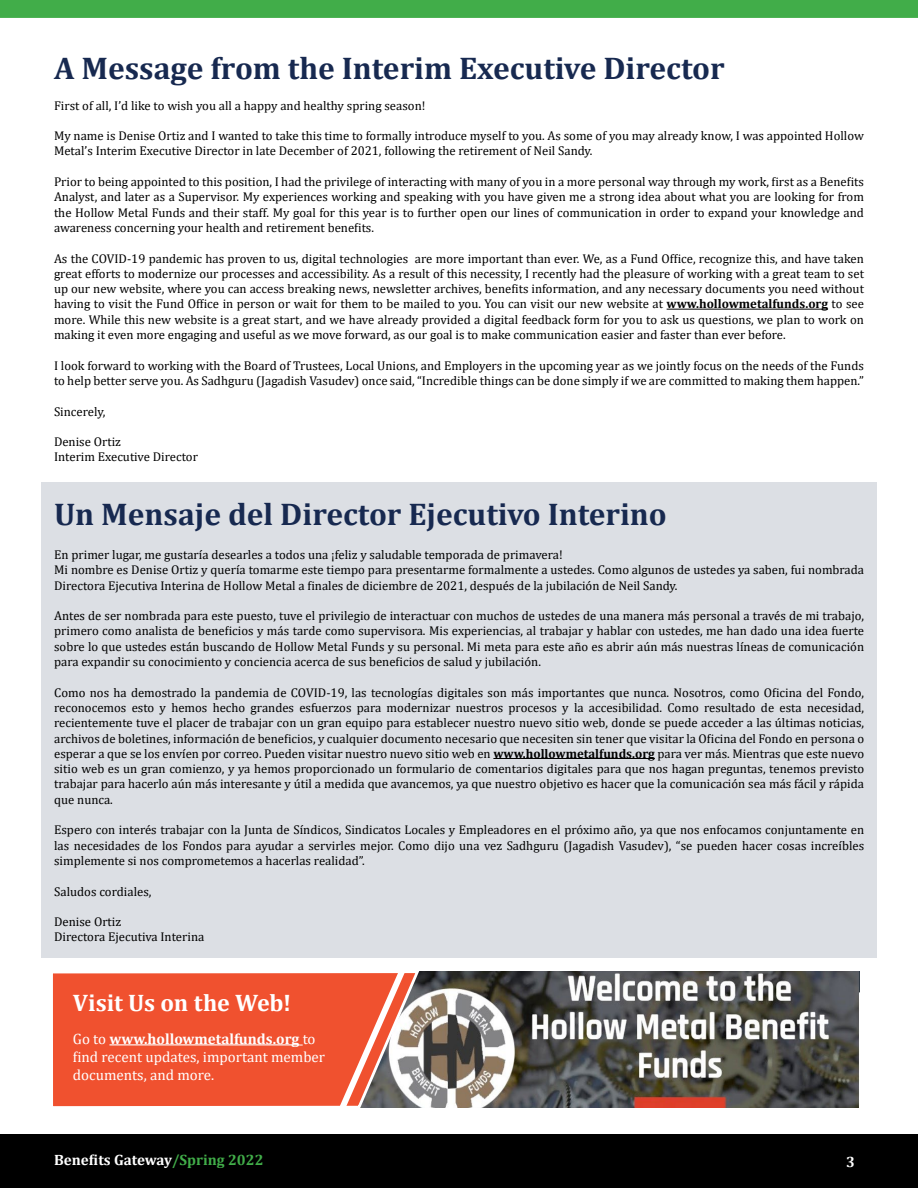
<style>
.page{position:relative;width:918px;height:1188px;background:#fff}
.page>*{position:absolute;margin:0;border:0;box-sizing:border-box;transform-origin:0 0}
.t1{font:700 31.5px "Cambria";color:#172950}
.t2{font:700 24px "Cambria";letter-spacing:-.005em;color:#fff}
.t3{font:15px/18px "Cambria";color:#fff}
.t4{font:700 15px "Cambria";color:#fff}
.t5{font:12.75px/15.3px "Cambria";color:#000}
.s1{font-weight:700}
.s2{color:#41ad49}
</style>
<div class="page">
<div style="left:41px;top:482px;width:836px;height:476px;background:#dcdfe4"></div>
<div style="left:0;top:1135px;width:918px;height:53px;background:#000"></div>
<div style="left:0;top:0;width:918px;height:18px;background:#41ad49"></div>
<hr style="left:667px;top:309px;width:161px;height:1px;background:#000">
<hr style="left:493px;top:758px;width:162px;height:1px;background:#000">
<img style="left:422px;top:971px;width:437px;height:136px">
<svg style="left:52px;top:971px;width:370px;height:137px;background:#ee5c3c"></svg>
<svg style="left:335px;top:971px;width:75px;height:137px"></svg>
<hr style="left:109px;top:1044px;width:190px;height:1px;background:#fff">
<h1 class="t1" style="left:54px;top:46px;width:672px">A Message from the Interim Executive Director</h1>
<p class="t5" style="left:54px;top:98px;width:373px">First of all, I’d like to wish you all a happy and healthy spring season!</p>
<p class="t5" style="left:54px;top:128px;width:812px">My name is Denise Ortiz and I wanted to take this time to formally introduce myself to you. As some of you may already know, I was appointed Hollow<br>Metal’s Interim Executive Director in late December of 2021, following the retirement of Neil Sandy.</p>
<p class="t5" style="left:54px;top:174px;width:812px;text-align:justify">Prior to being appointed to this position, I had the privilege of interacting with many of you in a more personal way through my work, first as a Benefits Analyst, and later as a Supervisor. My experiences working and speaking with you have given me a strong idea about what you are looking for from the Hollow Metal Funds and their staff. My goal for this year is to further open our lines of communication in order to expand your knowledge and awareness concerning your health and retirement benefits.</p>
<p class="t5" style="left:54px;top:251px;width:812px;text-align:justify">As the COVID-19 pandemic has proven to us, digital technologies are more important than ever. We, as a Fund Office, recognize this, and have taken great efforts to modernize our processes and accessibility. As a result of this necessity, I recently had the pleasure of working with a great team to set up our new website, where you can access breaking news, newsletter archives, benefits information, and any necessary documents you need without having to visit the Fund Office in person or wait for them to be mailed to you. You can visit our new website at <span class="s1">www.hollowmetalfunds.org</span> to see more. While this new website is a great start, and we have already provided a digital feedback form for you to ask us questions, we plan to work on making it even more engaging and useful as we move forward, as our goal is to make communication easier and faster than ever before.</p>
<p class="t5" style="left:54px;top:358px;width:811px">I look forward to working with the Board of Trustees, Local Unions, and Employers in the upcoming year as we jointly focus on the needs of the Funds to help better serve you. As Sadhguru (Jagadish Vasudev) once said, “Incredible things can be done simply if we are committed to making them happen.”</p>
<p class="t5" style="left:54px;top:404px;width:53px">Sincerely,</p>
<p class="t5" style="left:54px;top:434px;width:145px">Denise Ortiz<br>Interim Executive Director</p>
<h1 class="t1" style="left:54px;top:492px;width:614px">Un Mensaje del Director Ejecutivo Interino</h1>
<p class="t5" style="left:54px;top:547px;width:811px">En primer lugar, me gustaría desearles a todos una ¡feliz y saludable temporada de primavera!<br>Mi nombre es Denise Ortiz y quería tomarme este tiempo para presentarme formalmente a ustedes. Como algunos de ustedes ya saben, fui nombrada<br>Directora Ejecutiva Interina de Hollow Metal a finales de diciembre de 2021, después de la jubilación de Neil Sandy.</p>
<p class="t5" style="left:54px;top:608px;width:812px;text-align:justify">Antes de ser nombrada para este puesto, tuve el privilegio de interactuar con muchos de ustedes de una manera más personal a través de mi trabajo, primero como analista de beneficios y más tarde como supervisora. Mis experiencias, al trabajar y hablar con ustedes, me han dado una idea fuerte sobre lo que ustedes están buscando de Hollow Metal Funds y su personal. Mi meta para este año es abrir aún más nuestras líneas de comunicación para expandir su conocimiento y conciencia acerca de sus beneficios de salud y jubilación.</p>
<p class="t5" style="left:54px;top:685px;width:812px;text-align:justify">Como nos ha demostrado la pandemia de COVID-19, las tecnologías digitales son más importantes que nunca. Nosotros, como Oficina del Fondo, reconocemos esto y hemos hecho grandes esfuerzos para modernizar nuestros procesos y la accesibilidad. Como resultado de esta necesidad, recientemente tuve el placer de trabajar con un gran equipo para establecer nuestro nuevo sitio web, donde se puede acceder a las últimas noticias, archivos de boletines, información de beneficios, y cualquier documento necesario que necesiten sin tener que visitar la Oficina del Fondo en persona o esperar a que se los envíen por correo. Pueden visitar nuestro nuevo sitio web en <span class="s1">www.hollowmetalfunds.org</span> para ver más. Mientras que este nuevo sitio web es un gran comienzo, y ya hemos proporcionado un formulario de comentarios digitales para que nos hagan preguntas, tenemos previsto trabajar para hacerlo aún más interesante y útil a medida que avancemos, ya que nuestro objetivo es hacer que la comunicación sea más fácil y rápida que nunca.</p>
<p class="t5" style="left:54px;top:822px;width:812px;text-align:justify">Espero con interés trabajar con la Junta de Síndicos, Sindicatos Locales y Empleadores en el próximo año, ya que nos enfocamos conjuntamente en las necesidades de los Fondos para ayudar a servirles mejor. Como dijo una vez Sadhguru (Jagadish Vasudev), “se pueden hacer cosas increíbles simplemente si nos comprometemos a hacerlas realidad”.</p>
<p class="t5" style="left:54px;top:883px;width:99px">Saludos cordiales,</p>
<p class="t5" style="left:54px;top:914px;width:152px">Denise Ortiz<br>Directora Ejecutiva Interina</p>
<h2 class="t2" style="left:73px;top:986px;width:220px">Visit Us on the Web!</h2>
<p class="t3" style="left:73px;top:1030px;width:254px">Go to <span class="s1">www.hollowmetalfunds.org</span> to find recent updates, important member documents, and more.</p>
<p class="t4" style="left:54px;top:1149px;width:211px">Benefits Gateway<span class="s2">/Spring 2022</span></p>
<p class="t4" style="left:846px;top:1151px;width:24px">3 3</p>
</div>
